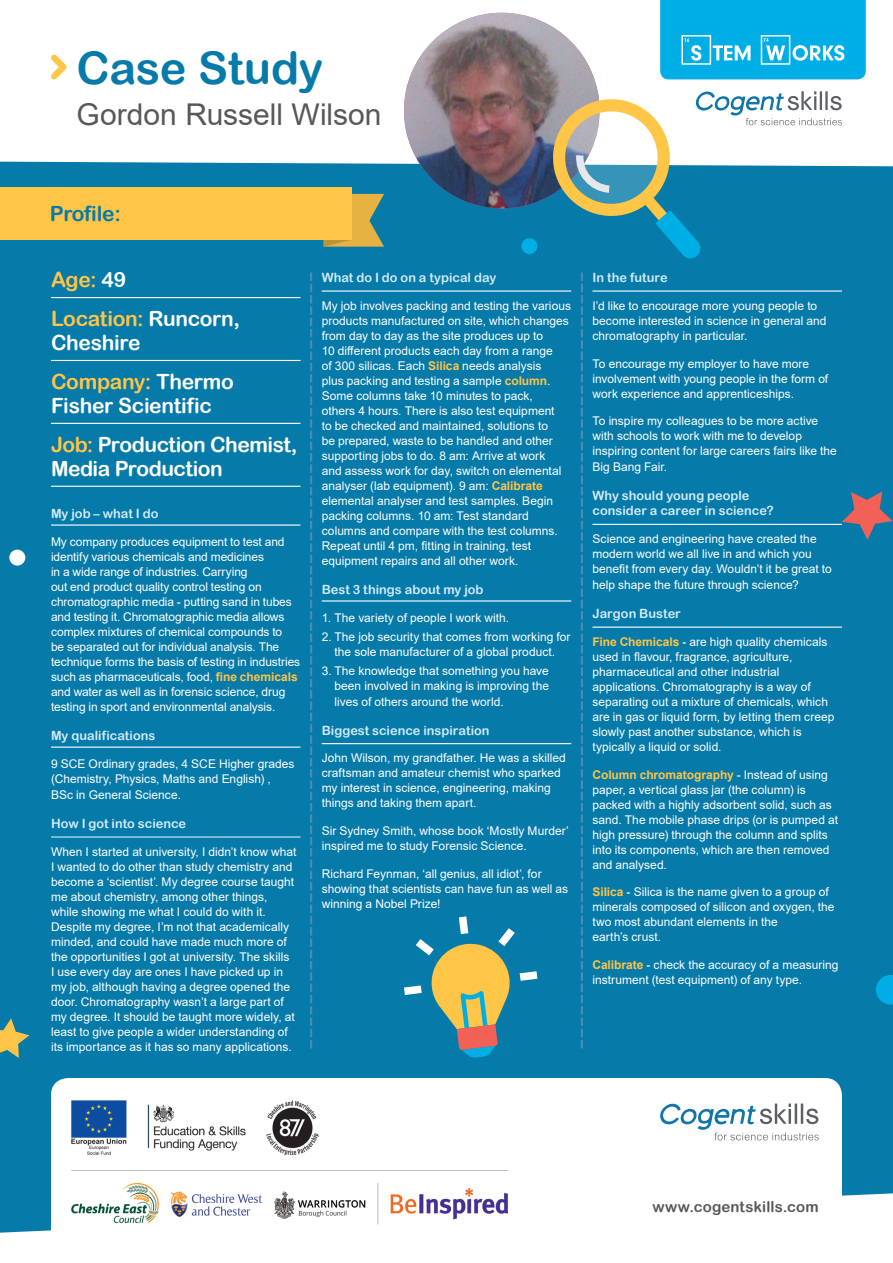
<style>
.page{position:relative;width:893px;height:1263px;background:#fff}
.page>*{position:absolute;margin:0;border:0;box-sizing:border-box;transform-origin:0 0}
.t1{font:45px "Arial Rounded MT Bold";letter-spacing:-.01em;color:#067aa9}
.t2{font:30px "Arial";color:#57585a}
.t3{font:21px/24px "Arial Rounded MT Bold";letter-spacing:-.02em;color:#fff}
.t4{font:21px "Arial Rounded MT Bold";letter-spacing:-.01em;color:#067aa9}
.t5{font:21px "Arial Rounded MT Bold";color:#fec547}
.t6{font:15px "Arial Rounded MT Bold";letter-spacing:.01em;color:#57585a}
.t7{font:12.75px/15.8px "Arial Rounded MT Bold";color:#d1ebf8}
.t8{font:12px/15px "Arial";color:#fff}
.s1{color:#fff}
.s2{color:#fec547}
.s3{font-weight:700;color:#fec547}
</style>
<div class="page">
<div style="left:0;top:162px;width:893px;height:354px;background:#067aa9"></div>
<div style="left:0;top:516px;width:893px;height:717px;background:#067aa9"></div>
<hr style="left:51px;top:297px;width:249px;height:1px;background:#fff">
<hr style="left:51px;top:360px;width:249px;height:1px;background:#fff">
<hr style="left:51px;top:423px;width:249px;height:1px;background:#fff">
<hr style="left:51px;top:486px;width:249px;height:1px;background:#fff">
<hr style="left:51px;top:524px;width:249px;height:2px;background:#fff">
<hr style="left:51px;top:746px;width:249px;height:2px;background:#fff">
<hr style="left:51px;top:836px;width:249px;height:1px;background:#d1ebf8">
<hr style="left:322px;top:290px;width:249px;height:2px;background:#fff">
<hr style="left:322px;top:600px;width:249px;height:1px;background:#fff">
<hr style="left:322px;top:743px;width:249px;height:1px;background:#fff">
<hr style="left:592px;top:290px;width:250px;height:2px;background:#fff">
<hr style="left:592px;top:524px;width:250px;height:1px;background:#fff">
<hr style="left:592px;top:626px;width:250px;height:2px;background:#fff">
<div style="left:9px;top:550px;width:16px;height:16px;background:#fff;border-radius:50%"></div>
<div style="left:521px;top:238px;width:16px;height:16px;background:#00aee6;border-radius:50%"></div>
<svg style="left:51px;top:54px;width:16px;height:25px"></svg>
<svg style="left:324px;top:187px;width:60px;height:60px;background:#a1a05f"></svg>
<div style="left:0;top:187px;width:352px;height:53px;background:#fec547"></div>
<svg style="left:876px;top:975px;width:17px;height:30px"></svg>
<svg style="left:404px;top:916px;width:133px;height:142px;background:#579191"></svg>
<svg style="left:51px;top:1078px;width:791px;height:155px"></svg>
<svg style="left:660px;top:1103px;width:159px;height:37px"></svg>
<img style="left:67px;top:1100px;width:447px;height:129px">
<svg style="left:842px;top:491px;width:50px;height:49px;background:#696f85"></svg>
<svg style="left:0;top:1018px;width:29px;height:40px"></svg>
<svg style="left:310px;top:273px;width:2px;height:775px;background:#3687b2"></svg>
<svg style="left:581px;top:273px;width:2px;height:775px;background:#3687b2"></svg>
<svg style="left:660px;top:0;width:206px;height:79px;background:#15b4e8"></svg>
<img style="left:404px;top:13px;width:196px;height:195px;border-radius:98px">
<svg style="left:551px;top:91px;width:291px;height:169px"></svg>
<p class="t1" style="left:77px;top:41px;width:248px">Case Study</p>
<p class="t2" style="left:77px;top:94px;width:306px">Gordon Russell Wilson</p>
<p class="t4" style="left:50px;top:201px;width:73px">Profile:</p>
<p class="t5" style="left:51px;top:268px;width:77px">Age: <span class="s1">49</span></p>
<p class="t3" style="left:51px;top:307px;width:191px"><span class="s2">Location:</span> Runcorn,<br>Cheshire</p>
<p class="t3" style="left:51px;top:369px;width:184px"><span class="s2">Company:</span> Thermo<br>Fisher Scientific</p>
<p class="t3" style="left:51px;top:432px;width:248px"><span class="s2">Job:</span> Production Chemist,<br>Media Production</p>
<p class="t7" style="left:51px;top:506px;width:109px">My job – what I do</p>
<p class="t8" style="left:51px;top:534px;width:251px">My company produces equipment to test and identify various chemicals and medicines<br>in a wide range of industries. Carrying<br>out end product quality control testing on chromatographic media - putting sand in tubes and testing it. Chromatographic media allows complex mixtures of chemical compounds to<br>be separated out for individual analysis. The technique forms the basis of testing in industries such as pharmaceuticals, food, <span class="s3">fine chemicals </span>and water as well as in forensic science, drug testing in sport and environmental analysis.</p>
<p class="t7" style="left:51px;top:728px;width:106px">My qualifications</p>
<p class="t8" style="left:51px;top:756px;width:245px">9 SCE Ordinary grades, 4 SCE Higher grades (Chemistry, Physics, Maths and English) ,<br>BSc in General Science.</p>
<p class="t7" style="left:51px;top:815px;width:137px">How I got into science</p>
<p class="t8" style="left:51px;top:844px;width:247px">When I started at university, I didn’t know what I wanted to do other than study chemistry and become a ‘scientist’. My degree course taught me about chemistry, among other things, while showing me what I could do with it.<br>Despite my degree, I’m not that academically minded, and could have made much more of the opportunities I got at university. The skills<br>I use every day are ones I have picked up in my job, although having a degree opened the door. Chromatography wasn’t a large part of my degree. It should be taught more widely, at least to give people a wider understanding of its importance as it has so many applications.</p>
<p class="t7" style="left:322px;top:269px;width:176px">What do I do on a typical day</p>
<p class="t8" style="left:322px;top:298px;width:251px">My job involves packing and testing the various products manufactured on site, which changes from day to day as the site produces up to<br>10 different products each day from a range<br>of 300 silicas. Each <span class="s3">Silica</span> needs analysis<br>plus packing and testing a sample <span class="s3">column</span>.<br>Some columns take 10 minutes to pack,<br>others 4 hours. There is also test equipment<br>to be checked and maintained, solutions to<br>be prepared, waste to be handled and other supporting jobs to do. 8 am: Arrive at work<br>and assess work for day, switch on elemental analyser (lab equipment). 9 am: <span class="s3">Calibrate </span>elemental analyser and test samples. Begin packing columns. 10 am: Test standard columns and compare with the test columns.<br>Repeat until 4 pm, fitting in training, test equipment repairs and all other work.</p>
<p class="t7" style="left:322px;top:581px;width:163px">Best 3 things about my job</p>
<p class="t8" style="left:322px;top:610px;width:189px">1. The variety of people I work with.</p>
<p class="t8" style="left:322px;top:629px;width:250px;text-align:center">2. The job security that comes from working for the sole manufacturer of a global product.</p>
<p class="t8" style="left:334px;top:663px;width:216px;text-align:justify;text-indent:-13px">3. The knowledge that something you have been involved in making is improving the lives of others around the world.</p>
<p class="t7" style="left:322px;top:722px;width:169px">Biggest science inspiration</p>
<p class="t8" style="left:322px;top:750px;width:246px">John Wilson, my grandfather. He was a skilled craftsman and amateur chemist who sparked my interest in science, engineering, making things and taking them apart.</p>
<p class="t8" style="left:322px;top:823px;width:249px">Sir Sydney Smith, whose book ‘Mostly Murder’ inspired me to study Forensic Science.</p>
<p class="t8" style="left:322px;top:866px;width:248px">Richard Feynman, ‘all genius, all idiot’, for showing that scientists can have fun as well as winning a Nobel Prize!</p>
<p class="t7" style="left:592px;top:269px;width:77px">In the future</p>
<p class="t8" style="left:592px;top:298px;width:236px">I’d like to encourage more young people to become interested in science in general and chromatography in particular.</p>
<p class="t8" style="left:592px;top:356px;width:237px">To encourage my employer to have more involvement with young people in the form of work experience and apprenticeships.</p>
<p class="t8" style="left:592px;top:413px;width:246px">To inspire my colleagues to be more active with schools to work with me to develop inspiring content for large careers fairs like the Big Bang Fair.</p>
<p class="t7" style="left:592px;top:487px;width:183px">Why should young people consider a career in science?</p>
<p class="t8" style="left:592px;top:531px;width:241px">Science and engineering have created the modern world we all live in and which you benefit from every day. Wouldn’t it be great to help shape the future through science?</p>
<p class="t7" style="left:592px;top:605px;width:90px">Jargon Buster</p>
<p class="t8" style="left:592px;top:634px;width:243px"><span class="s3">Fine Chemicals</span> - are high quality chemicals used in flavour, fragrance, agriculture, pharmaceutical and other industrial applications. Chromatography is a way of separating out a mixture of chemicals, which are in gas or liquid form, by letting them creep slowly past another substance, which is typically a liquid or solid.</p>
<p class="t8" style="left:592px;top:767px;width:247px"><span class="s3">Column chromatography</span> - Instead of using paper, a vertical glass jar (the column) is packed with a highly adsorbent solid, such as sand. The mobile phase drips (or is pumped at high pressure) through the column and splits into its components, which are then removed and analysed.</p>
<p class="t8" style="left:592px;top:884px;width:244px"><span class="s3">Silica</span> - Silica is the name given to a group of minerals composed of silicon and oxygen, the two most abundant elements in the<br>earth’s crust.</p>
<p class="t8" style="left:592px;top:957px;width:248px"><span class="s3">Calibrate</span> - check the accuracy of a measuring instrument (test equipment) of any type.</p>
<p class="t6" style="left:653px;top:1198px;width:168px">www.cogentskills.com</p>
</div>
